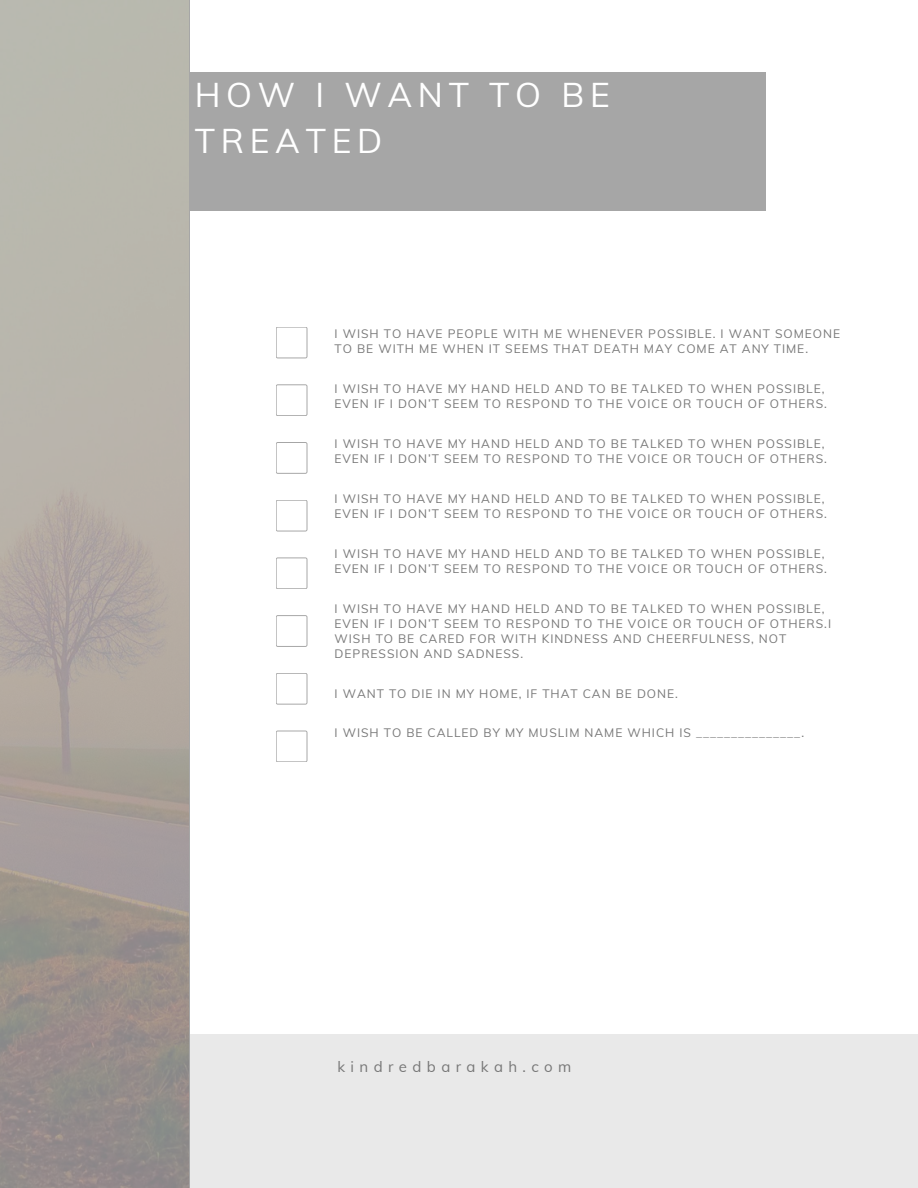
<style>
.page{position:relative;width:918px;height:1188px;background:#fff}
.page>*{position:absolute;margin:0;border:0;box-sizing:border-box;transform-origin:0 0}
.t1{font:33.6px/46.2px "Muli";letter-spacing:.17em;color:#fff}
.t2{font:15px "Muli";letter-spacing:.36em;color:#777}
.t3{font:12px/15px "Muli";letter-spacing:.08em;color:#777}
</style>
<div class="page">
<svg style="left:113px;top:1034px;width:805px;height:154px;background:#e0dfdf"></svg>
<div style="left:189px;top:72px;width:576px;height:138px;background:#a6a6a6"></div>
<svg style="left:276px;top:327px;width:32px;height:31px"></svg>
<svg style="left:276px;top:384px;width:32px;height:32px"></svg>
<svg style="left:276px;top:442px;width:32px;height:32px"></svg>
<svg style="left:276px;top:500px;width:32px;height:32px"></svg>
<svg style="left:276px;top:557px;width:32px;height:32px"></svg>
<svg style="left:276px;top:615px;width:32px;height:32px"></svg>
<svg style="left:276px;top:673px;width:32px;height:32px"></svg>
<svg style="left:276px;top:731px;width:32px;height:31px"></svg>
<p class="t1" style="left:195px;top:71px;width:417px">HOW I WANT TO BE<br>TREATED</p>
<p class="t3" style="left:335px;top:326px;width:507px">I WISH TO HAVE PEOPLE WITH ME WHENEVER POSSIBLE. I WANT SOMEONE<br>TO BE WITH ME WHEN IT SEEMS THAT DEATH MAY COME AT ANY TIME.</p>
<h1 class="t3" style="left:335px;top:381px;width:494px">I WISH TO HAVE MY HAND HELD AND TO BE TALKED TO WHEN POSSIBLE,<br>EVEN IF I DON’T SEEM TO RESPOND TO THE VOICE OR TOUCH OF OTHERS.</h1>
<p class="t3" style="left:335px;top:436px;width:494px">I WISH TO HAVE MY HAND HELD AND TO BE TALKED TO WHEN POSSIBLE,<br>EVEN IF I DON’T SEEM TO RESPOND TO THE VOICE OR TOUCH OF OTHERS.</p>
<p class="t3" style="left:335px;top:491px;width:494px">I WISH TO HAVE MY HAND HELD AND TO BE TALKED TO WHEN POSSIBLE,<br>EVEN IF I DON’T SEEM TO RESPOND TO THE VOICE OR TOUCH OF OTHERS.</p>
<p class="t3" style="left:335px;top:546px;width:494px">I WISH TO HAVE MY HAND HELD AND TO BE TALKED TO WHEN POSSIBLE,<br>EVEN IF I DON’T SEEM TO RESPOND TO THE VOICE OR TOUCH OF OTHERS.</p>
<p class="t3" style="left:335px;top:601px;width:498px">I WISH TO HAVE MY HAND HELD AND TO BE TALKED TO WHEN POSSIBLE, EVEN IF I DON’T SEEM TO RESPOND TO THE VOICE OR TOUCH OF OTHERS.I WISH TO BE CARED FOR WITH KINDNESS AND CHEERFULNESS, NOT DEPRESSION AND SADNESS.</p>
<p class="t3" style="left:335px;top:686px;width:345px">I WANT TO DIE IN MY HOME, IF THAT CAN BE DONE.</p>
<p class="t3" style="left:335px;top:725px;width:471px">I WISH TO BE CALLED BY MY MUSLIM NAME WHICH IS _______________.</p>
<p class="t2" style="left:338px;top:1057px;width:235px">kindredbarakah.com</p>
</div>
